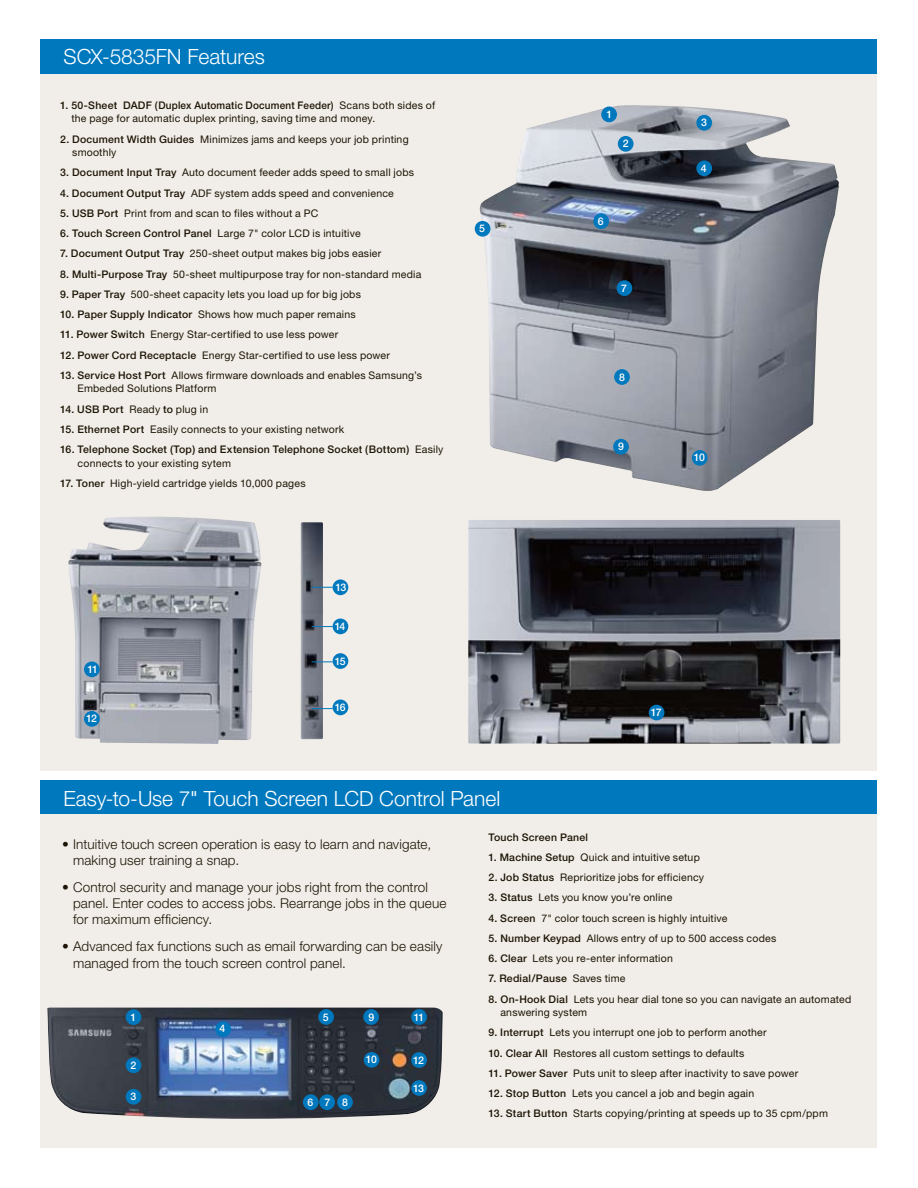
<style>
.page{position:relative;width:918px;height:1188px;background:#fff}
.page>*{position:absolute;margin:0;border:0;box-sizing:border-box;transform-origin:0 0}
.t1{font:300 21px "Helvetica Neue";letter-spacing:-.005em;color:#fff}
.t2{font:300 13.5px/16.2px "Helvetica Neue";letter-spacing:.01em;color:#1c1404}
.t3{font:10.5px/13.5px "Helvetica Neue";letter-spacing:.02em;color:#1c1404}
.t4{font:500 10.5px/13.5px "Helvetica Neue";letter-spacing:.02em;color:#1c1404}
.t5{font:500 10.5px "Helvetica Neue";letter-spacing:-.075em;color:#fff}
.s1{font-weight:500}
.s2{font-weight:400}
</style>
<div class="page">
<div style="left:40px;top:39px;width:838px;height:35px;background:#0078bd"></div>
<div style="left:40px;top:781px;width:838px;height:34px;background:#0078bd"></div>
<div style="left:40px;top:74px;width:838px;height:697px;background:#f1eee9"></div>
<div style="left:40px;top:814px;width:838px;height:334px;background:#f1eee9"></div>
<img style="left:480px;top:105px;width:359px;height:386px">
<div style="left:601px;top:107px;width:16px;height:15px;background:#0078bd;border-radius:50%"></div>
<div style="left:618px;top:136px;width:16px;height:16px;background:#0078bd;border-radius:50%"></div>
<div style="left:696px;top:115px;width:16px;height:16px;background:#0078bd;border-radius:50%"></div>
<div style="left:593px;top:213px;width:16px;height:16px;background:#0078bd;border-radius:50%"></div>
<div style="left:617px;top:280px;width:15px;height:16px;background:#0078bd;border-radius:50%"></div>
<div style="left:614px;top:369px;width:16px;height:16px;background:#0078bd;border-radius:50%"></div>
<div style="left:613px;top:439px;width:16px;height:16px;background:#0078bd;border-radius:50%"></div>
<div style="left:696px;top:160px;width:16px;height:16px;background:#0078bd;border-radius:50%"></div>
<img style="left:47px;top:1008px;width:396px;height:111px">
<div style="left:126px;top:1009px;width:15px;height:16px;background:#0078bd;border-radius:50%"></div>
<div style="left:126px;top:1057px;width:15px;height:16px;background:#0078bd;border-radius:50%"></div>
<div style="left:126px;top:1089px;width:15px;height:16px;background:#0078bd;border-radius:50%"></div>
<div style="left:215px;top:1021px;width:16px;height:16px;background:#0078bd;border-radius:50%"></div>
<div style="left:318px;top:1009px;width:16px;height:16px;background:#0078bd;border-radius:50%"></div>
<div style="left:303px;top:1094px;width:16px;height:16px;background:#0078bd;border-radius:50%"></div>
<div style="left:319px;top:1094px;width:16px;height:16px;background:#0078bd;border-radius:50%"></div>
<div style="left:337px;top:1094px;width:16px;height:16px;background:#0078bd;border-radius:50%"></div>
<div style="left:363px;top:1009px;width:16px;height:16px;background:#0078bd;border-radius:50%"></div>
<div style="left:364px;top:1052px;width:15px;height:16px;background:#0078bd;border-radius:50%"></div>
<div style="left:411px;top:1009px;width:16px;height:16px;background:#0078bd;border-radius:50%"></div>
<div style="left:411px;top:1052px;width:16px;height:16px;background:#0078bd;border-radius:50%"></div>
<div style="left:411px;top:1080px;width:16px;height:16px;background:#0078bd;border-radius:50%"></div>
<img style="left:468px;top:520px;width:372px;height:224px">
<div style="left:649px;top:705px;width:15px;height:15px;background:#0078bd;border-radius:50%"></div>
<img style="left:68px;top:516px;width:194px;height:228px">
<img style="left:301px;top:522px;width:22px;height:217px">
<div style="left:84px;top:662px;width:16px;height:15px;background:#0078bd;border-radius:50%"></div>
<div style="left:84px;top:711px;width:16px;height:16px;background:#0078bd;border-radius:50%"></div>
<div style="left:333px;top:579px;width:15px;height:16px;background:#0078bd;border-radius:50%"></div>
<div style="left:333px;top:619px;width:15px;height:15px;background:#0078bd;border-radius:50%"></div>
<div style="left:333px;top:653px;width:15px;height:16px;background:#0078bd;border-radius:50%"></div>
<div style="left:333px;top:700px;width:15px;height:15px;background:#0078bd;border-radius:50%"></div>
<svg style="left:312px;top:587px;width:21px;height:1px"></svg>
<svg style="left:312px;top:626px;width:21px;height:1px"></svg>
<svg style="left:312px;top:662px;width:21px;height:1px"></svg>
<svg style="left:312px;top:708px;width:21px;height:1px"></svg>
<div style="left:692px;top:450px;width:16px;height:16px;background:#0078bd;border-radius:50%"></div>
<div style="left:475px;top:221px;width:15px;height:16px;background:#0078bd;border-radius:50%"></div>
<h1 class="t1" style="left:64px;top:44px;width:203px">SCX-5835FN Features</h1>
<p class="t3" style="left:71px;top:98px;width:365px;text-indent:-11px"><span class="s1">1. 50-Sheet DADF (Duplex Automatic Document Feeder)</span> Scans both sides of the page for automatic duplex printing, saving time and money.</p>
<p class="t3" style="left:72px;top:132px;width:338px;text-indent:-12px"><span class="s1">2. Document Width Guides</span> Minimizes jams and keeps your job printing smoothly</p>
<p class="t3" style="left:60px;top:166px;width:355px"><span class="s1">3. Document Input Tray</span> Auto document feeder adds speed to small jobs</p>
<p class="t3" style="left:60px;top:186px;width:335px"><span class="s1">4. Document Output Tray</span> ADF system adds speed and convenience</p>
<p class="t3" style="left:60px;top:206px;width:260px"><span class="s1">5. USB Port</span> Print from and scan to files without a PC</p>
<p class="t3" style="left:60px;top:227px;width:302px"><span class="s1">6. Touch Screen Control Panel</span> Large 7" color LCD is intuitive</p>
<p class="t3" style="left:60px;top:247px;width:323px"><span class="s1">7. Document Output Tray</span> 250-sheet output makes big jobs easier</p>
<p class="t3" style="left:60px;top:267px;width:363px"><span class="s1">8. Multi-Purpose Tray</span> 50-sheet multipurpose tray for non-standard media</p>
<p class="t3" style="left:60px;top:287px;width:302px"><span class="s1">9. Paper Tray</span> 500-sheet capacity lets you load up for big jobs</p>
<p class="t3" style="left:60px;top:308px;width:297px"><span class="s1">10. Paper Supply Indicator</span> Shows how much paper remains</p>
<p class="t3" style="left:60px;top:328px;width:280px"><span class="s1">11. Power Switch</span> Energy Star-certified to use less power</p>
<p class="t3" style="left:60px;top:348px;width:331px"><span class="s1">12. Power Cord Receptacle</span> Energy Star-certified to use less power</p>
<p class="t3" style="left:78px;top:368px;width:346px;text-indent:-17px"><span class="s1">13. Service Host Port</span> Allows firmware downloads and enables Samsung’s<br>Embeded Solutions Platform</p>
<p class="t4" style="left:60px;top:402px;width:150px">14. USB Port <span class="s2">Ready</span> to <span class="s2">plug in</span></p>
<p class="t3" style="left:60px;top:422px;width:286px"><span class="s1">15. Ethernet Port</span> Easily connects to your existing network</p>
<p class="t4" style="left:78px;top:443px;width:367px;text-indent:-17px">16. Telephone Socket (Top) and Extension Telephone Socket (Bottom) <span class="s2">Easily connects to your existing sytem</span></p>
<p class="t3" style="left:60px;top:476px;width:247px"><span class="s1">17. Toner</span> High-yield cartridge yields 10,000 pages</p>
<p class="t5" style="left:479px;top:222px;width:7px">5</p>
<p class="t5" style="left:87px;top:663px;width:12px">11</p>
<p class="t5" style="left:86px;top:712px;width:12px">12</p>
<p class="t5" style="left:335px;top:581px;width:12px">13</p>
<p class="t5" style="left:335px;top:620px;width:12px">14</p>
<p class="t5" style="left:335px;top:655px;width:12px">15</p>
<p class="t5" style="left:335px;top:701px;width:12px">16</p>
<h1 class="t1" style="left:64px;top:786px;width:438px">Easy-to-Use 7" Touch Screen LCD Control Panel</h1>
<p class="t5" style="left:606px;top:108px;width:7px">1</p>
<p class="t5" style="left:623px;top:137px;width:7px">2</p>
<p class="t5" style="left:598px;top:215px;width:7px">6</p>
<p class="t5" style="left:621px;top:282px;width:7px">7</p>
<p class="t5" style="left:619px;top:371px;width:7px">8</p>
<p class="t5" style="left:618px;top:440px;width:7px">9</p>
<p class="t5" style="left:701px;top:116px;width:7px">3</p>
<p class="t5" style="left:701px;top:162px;width:7px">4</p>
<p class="t5" style="left:694px;top:451px;width:12px">10</p>
<p class="t5" style="left:651px;top:706px;width:12px">17</p>
<p class="t2" style="left:73px;top:836px;width:360px;text-indent:-11px">• Intuitive touch screen operation is easy to learn and navigate, making user training a snap.</p>
<p class="t2" style="left:73px;top:879px;width:375px;text-indent:-11px">• Control security and manage your jobs right from the control panel. Enter codes to access jobs. Rearrange jobs in the queue for maximum efficiency.</p>
<p class="t2" style="left:73px;top:938px;width:371px;text-indent:-11px">• Advanced fax functions such as email forwarding can be easily managed from the touch screen control panel.</p>
<p class="t5" style="left:130px;top:1011px;width:7px">1</p>
<p class="t5" style="left:130px;top:1059px;width:7px">2</p>
<p class="t5" style="left:131px;top:1090px;width:7px">3</p>
<p class="t5" style="left:220px;top:1022px;width:7px">4</p>
<p class="t5" style="left:323px;top:1011px;width:7px">5</p>
<p class="t5" style="left:308px;top:1096px;width:42px">678</p>
<p class="t5" style="left:368px;top:1011px;width:7px">9</p>
<p class="t5" style="left:366px;top:1053px;width:12px">10</p>
<p class="t5" style="left:414px;top:1011px;width:12px">11</p>
<p class="t5" style="left:413px;top:1054px;width:12px">12</p>
<p class="t5" style="left:413px;top:1082px;width:12px">13</p>
<p class="t4" style="left:488px;top:830px;width:101px">Touch Screen Panel</p>
<p class="t3" style="left:488px;top:850px;width:213px"><span class="s1">1. Machine Setup</span> Quick and intuitive setup</p>
<p class="t3" style="left:488px;top:871px;width:217px"><span class="s1">2. Job Status</span> Reprioritize jobs for efficiency</p>
<p class="t3" style="left:488px;top:891px;width:185px"><span class="s1">3. Status</span> Lets you know you’re online</p>
<p class="t3" style="left:488px;top:911px;width:240px"><span class="s1">4. Screen</span> 7" color touch screen is highly intuitive</p>
<p class="t3" style="left:488px;top:931px;width:289px"><span class="s1">5. Number Keypad</span> Allows entry of up to 500 access codes</p>
<p class="t3" style="left:488px;top:952px;width:186px"><span class="s1">6. Clear</span> Lets you re-enter information</p>
<p class="t4" style="left:488px;top:972px;width:139px">7. Redial/Pause <span class="s2">Saves time</span></p>
<p class="t3" style="left:500px;top:992px;width:352px;text-indent:-12px"><span class="s1">8. On-Hook Dial</span> Lets you hear dial tone so you can navigate an automated answering system</p>
<p class="t3" style="left:488px;top:1026px;width:280px"><span class="s1">9. Interrupt</span> Lets you interrupt one job to perform another</p>
<p class="t3" style="left:488px;top:1046px;width:257px"><span class="s1">10. Clear All</span> Restores all custom settings to defaults</p>
<p class="t3" style="left:488px;top:1066px;width:311px"><span class="s1">11. Power Saver</span> Puts unit to sleep after inactivity to save power</p>
<p class="t3" style="left:488px;top:1087px;width:267px"><span class="s1">12. Stop Button</span> Lets you cancel a job and begin again</p>
<p class="t3" style="left:488px;top:1107px;width:341px"><span class="s1">13. Start Button</span> Starts copying/printing at speeds up to 35 cpm/ppm</p>
</div>
